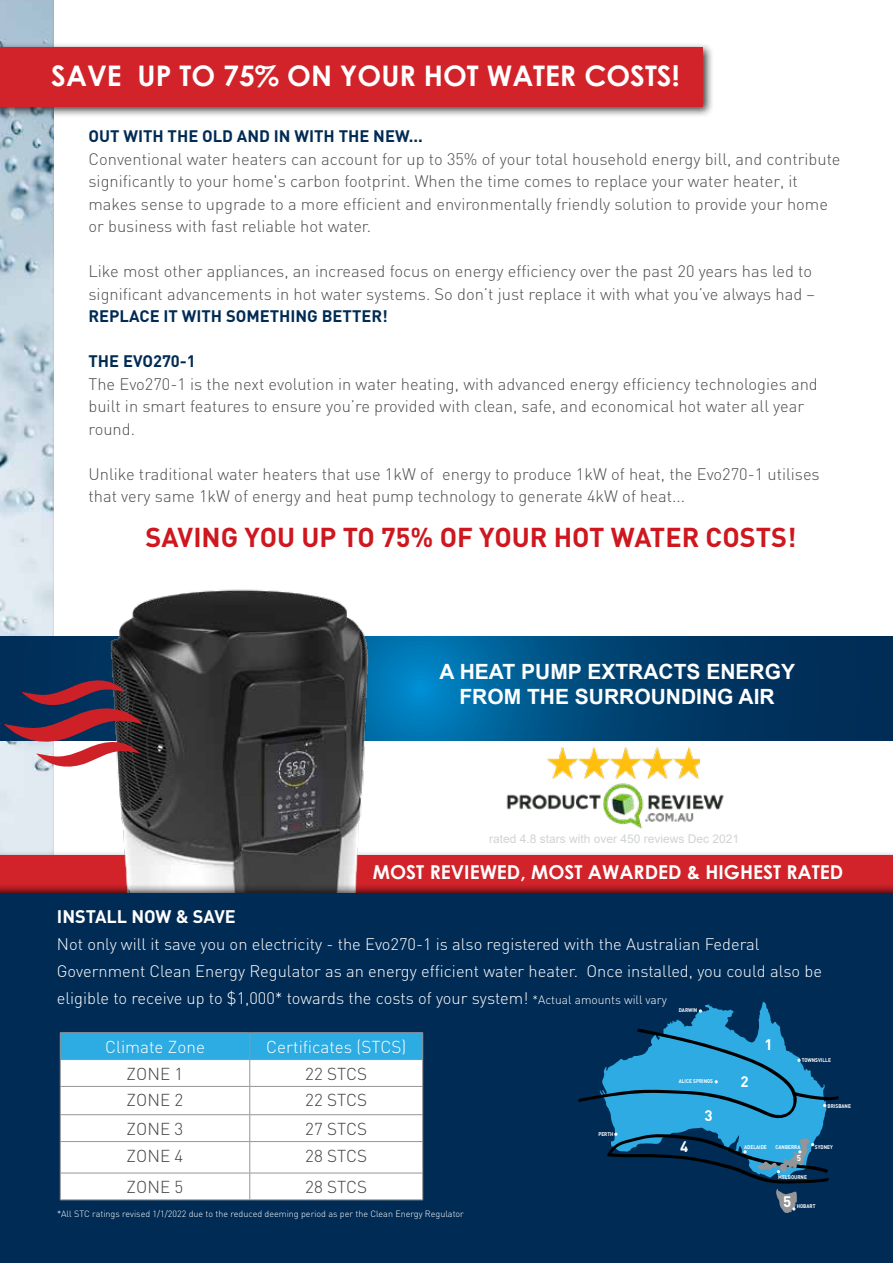
<style>
.page{position:relative;width:893px;height:1263px;background:#fff}
.page>*{position:absolute;margin:0;border:0;box-sizing:border-box;transform-origin:0 0}
.t1{font:700 28.35px "Century Gothic";color:#fff}
.t2{font:700 27px "DIN";color:#ce171e}
.t3{font:700 21px/25.2px "Arial";color:#fff;text-align:center}
.t4{font:700 19.2px "Century Gothic";color:#fff}
.t5{font:700 18px "DIN";color:#fff}
.t6{font:300 17.1px "DIN";color:#414042}
.t7{font:300 17.1px "DIN";color:#fff}
.t8{font:300 16.5px/22.5px "DIN";color:#4d4d4f}
.t9{font:300 16.5px/27px "DIN";color:#fff}
.t10{font:700 16.5px "DIN";color:#002b54}
.t11{font:700 15.15px "DIN";color:#fff}
.t12{font:12px "Arial";color:#d1d3d4}
.t13{font:300 9px "DIN";color:#fff}
.t14{font:8.55px "D DIN Bold";color:#fff}
.t15{font:700 5.4px "DIN";color:#fff;scale:.9 1}
.s1{font-size:12px}
</style>
<div class="page">
<img style="left:0;top:0;width:51px;height:528px">
<div style="left:0;top:855px;width:893px;height:70px;background:#d2232a"></div>
<svg style="left:548px;top:636px;width:345px;height:104px;background:#003865"></svg>
<img style="left:0;top:528px;width:548px;height:356px">
<div style="left:0;top:42px;width:714px;height:75px;background:#000;opacity:.75"></div>
<div style="left:0;top:47px;width:702px;height:59px;background:#d2232a"></div>
<svg style="left:4px;top:677px;width:139px;height:93px;background:#6e4e60"></svg>
<img style="left:528px;top:745px;width:171px;height:35px">
<img style="left:499px;top:780px;width:225px;height:65px">
<div style="left:0;top:884px;width:893px;height:379px;background:#000;opacity:.75"></div>
<div style="left:0;top:894px;width:893px;height:369px;background:#002b54"></div>
<div style="left:61px;top:1142px;width:361px;height:57px;background:#fff"></div>
<hr style="left:60px;top:1032px;width:190px;height:1px;background:#939598">
<hr style="left:250px;top:1032px;width:173px;height:1px;background:#939598">
<svg style="left:60px;top:1033px;width:363px;height:108px;background:#c8e6f3"></svg>
<hr style="left:60px;top:1141px;width:190px;height:1px;background:#939598">
<hr style="left:60px;top:1142px;width:1px;height:31px;background:#939598">
<hr style="left:250px;top:1141px;width:173px;height:1px;background:#939598">
<hr style="left:249px;top:1142px;width:1px;height:31px;background:#939598">
<hr style="left:422px;top:1142px;width:1px;height:31px;background:#939598">
<hr style="left:60px;top:1173px;width:190px;height:1px;background:#939598">
<svg style="left:60px;top:1173px;width:1px;height:26px"></svg>
<hr style="left:250px;top:1173px;width:173px;height:1px;background:#939598">
<svg style="left:249px;top:1173px;width:1px;height:26px"></svg>
<svg style="left:422px;top:1173px;width:1px;height:26px"></svg>
<hr style="left:60px;top:1199px;width:190px;height:1px;background:#939598">
<hr style="left:250px;top:1199px;width:173px;height:1px;background:#939598">
<svg style="left:578px;top:1002px;width:261px;height:211px"></svg>
<h1 class="t1" style="left:51px;top:65px;width:630px">SAVE UP TO 75% ON YOUR HOT WATER COSTS!</h1>
<p class="t10" style="left:88px;top:130px;width:336px">OUT WITH THE OLD AND IN WITH THE NEW...</p>
<p class="t8" style="left:88px;top:149px;width:753px">Conventional water heaters can account for up to 35% of your total household energy bill, and contribute significantly to your home's carbon footprint. When the time comes to replace your water heater, it makes sense to upgrade to a more efficient and environmentally friendly solution to provide your home or business with fast reliable hot water.</p>
<p class="t8" style="left:88px;top:261px;width:728px">Like most other appliances, an increased focus on energy efficiency over the past 20 years has led to significant advancements in hot water systems. So don’t just replace it with what you’ve always had –</p>
<p class="t10" style="left:88px;top:310px;width:301px">REPLACE IT WITH SOMETHING BETTER!</p>
<p class="t10" style="left:88px;top:355px;width:109px">THE EVO270-1</p>
<p class="t8" style="left:88px;top:374px;width:731px">The Evo270-1 is the next evolution in water heating, with advanced energy efficiency technologies and built in smart features to ensure you’re provided with clean, safe, and economical hot water all year round.</p>
<p class="t8" style="left:88px;top:464px;width:733px">Unlike traditional water heaters that use 1kW of energy to produce 1kW of heat, the Evo270-1 utilises that very same 1kW of energy and heat pump technology to generate 4kW of heat...</p>
<h2 class="t2" style="left:145px;top:527px;width:652px">SAVING YOU UP TO 75% OF YOUR HOT WATER COSTS!</h2>
<p class="t3" style="left:440px;top:661px;width:357px">A HEAT PUMP EXTRACTS ENERGY<br>FROM THE SURROUNDING AIR</p>
<p class="t12" style="left:489px;top:834px;width:252px">rated 4.8 stars with over 450 reviews Dec 2021</p>
<p class="t4" style="left:373px;top:865px;width:472px">MOST REVIEWED, MOST AWARDED &amp; HIGHEST RATED</p>
<p class="t5" style="left:57px;top:910px;width:180px">INSTALL NOW &amp; SAVE</p>
<p class="t9" style="left:57px;top:932px;width:767px">Not only will it save you on electricity - the Evo270-1 is also registered with the Australian Federal<br>Government Clean Energy Regulator as an energy efficient water heater. Once installed, you could also be eligible to receive up to $1,000* towards the costs of your system! <span class="s1">*Actual amounts will vary</span></p>
<p class="t15" style="left:679px;top:1008px;width:22px">DARWIN</p>
<p class="t7" style="left:105px;top:1039px;width:101px">Climate Zone</p>
<p class="t7" style="left:266px;top:1039px;width:141px">Certificates (STCS)</p>
<p class="t6" style="left:127px;top:1066px;width:58px">ZONE 1</p>
<p class="t6" style="left:305px;top:1066px;width:63px">22 STCS</p>
<p class="t6" style="left:127px;top:1092px;width:58px">ZONE 2</p>
<p class="t6" style="left:305px;top:1092px;width:63px">22 STCS</p>
<p class="t6" style="left:127px;top:1121px;width:58px">ZONE 3</p>
<p class="t6" style="left:305px;top:1121px;width:63px">27 STCS</p>
<p class="t6" style="left:127px;top:1148px;width:58px">ZONE 4</p>
<p class="t6" style="left:305px;top:1148px;width:63px">28 STCS</p>
<p class="t6" style="left:127px;top:1179px;width:58px">ZONE 5</p>
<p class="t6" style="left:305px;top:1179px;width:63px">28 STCS</p>
<p class="t13" style="left:57px;top:1209px;width:408px">*All STC ratings revised 1/1/2022 due to the reduced deeming period as per the Clean Energy Regulator</p>
<p class="t15" style="left:598px;top:1132px;width:18px">PERTH</p>
<p class="t15" style="left:679px;top:1079px;width:40px">ALICE SPRINGS</p>
<p class="t11" style="left:680px;top:1141px;width:10px">4</p>
<p class="t11" style="left:705px;top:1110px;width:10px">3</p>
<p class="t11" style="left:740px;top:1076px;width:10px">2</p>
<p class="t11" style="left:764px;top:1039px;width:10px">1</p>
<p class="t15" style="left:802px;top:1058px;width:34px">TOWNSVILLE</p>
<p class="t15" style="left:828px;top:1104px;width:27px">BRISBANE</p>
<p class="t15" style="left:744px;top:1145px;width:27px">ADELAIDE</p>
<p class="t15" style="left:775px;top:1145px;width:29px">CANBERRA</p>
<p class="t15" style="left:815px;top:1145px;width:21px">SYDNEY</p>
<p class="t15" style="left:778px;top:1175px;width:33px">MELBOURNE</p>
<p class="t15" style="left:797px;top:1204px;width:22px">HOBART</p>
<p class="t14" style="left:797px;top:1153px;width:6px">5</p>
<p class="t11" style="left:783px;top:1196px;width:10px">5</p>
</div>
